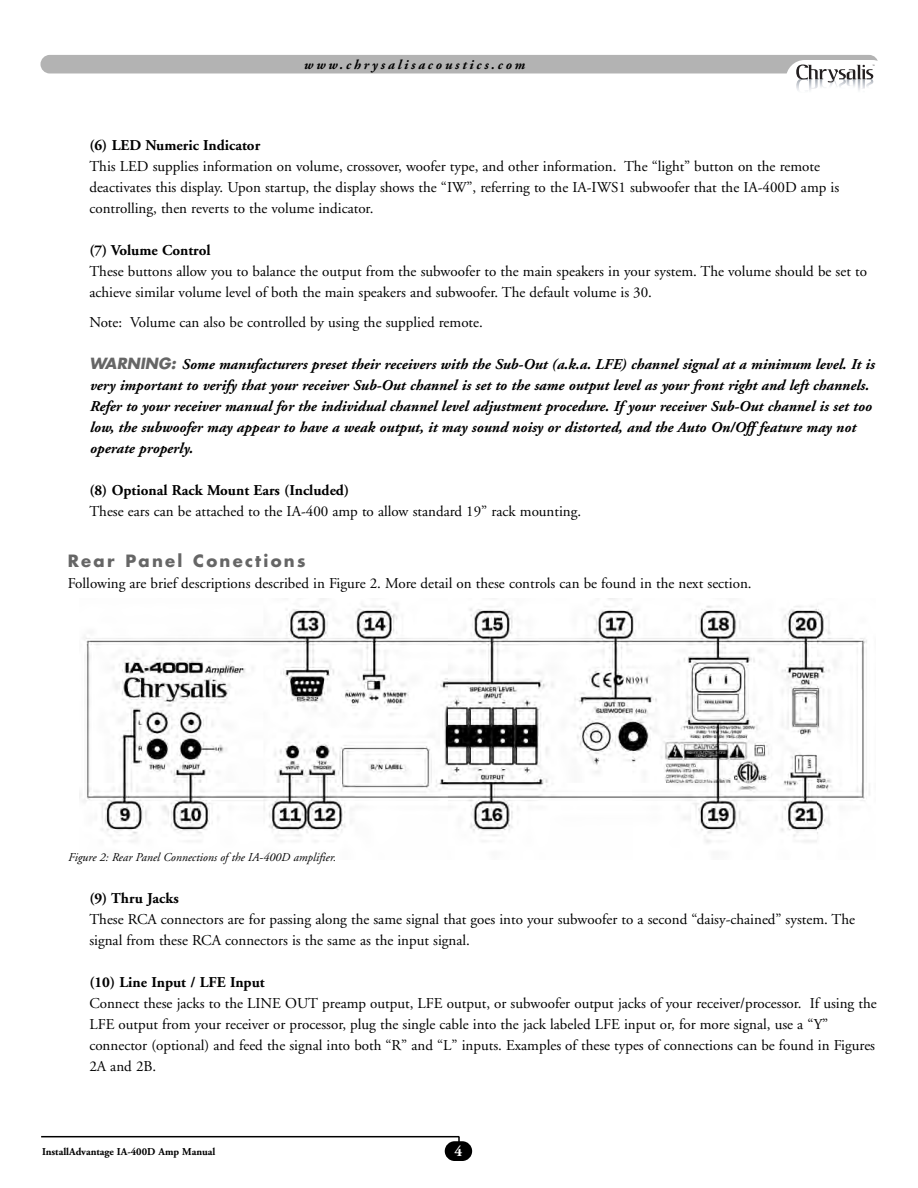
<style>
.page{position:relative;width:918px;height:1188px;background:#fff}
.page>*{position:absolute;margin:0;border:0;box-sizing:border-box;transform-origin:0 0}
.t1{font:700 16.5px "Futura";letter-spacing:.135em;color:#666}
.t2{font:15px/21px "Adobe Garamond";color:#000}
.t3{font:italic 700 15px/21px "Adobe Garamond";color:#000}
.t4{font:700 15px "Adobe Garamond";color:#000}
.t5{font:700 15px "Adobe Garamond";color:#fff}
.t6{font:italic 700 13.5px "Adobe Garamond";letter-spacing:.21em;color:#000}
.t7{font:italic 12px "Adobe Garamond";color:#000}
.t8{font:700 10.5px "Adobe Garamond";color:#000}
.s1{font-family:"Futura";color:#666}
</style>
<div class="page">
<img style="left:83px;top:598px;width:787px;height:245px">
<div style="left:41px;top:55px;width:837px;height:18px;background:#b3b3b3;border-radius:9px"></div>
<div style="left:786px;top:60px;width:105px;height:38px;background:#fff;border-radius:19px"></div>
<svg style="left:796px;top:65px;width:78px;height:26px"></svg>
<div style="left:445px;top:1141px;width:27px;height:20px;background:#000;border-radius:10px"></div>
<hr style="left:41px;top:1136px;width:418px;height:1px;background:#000">
<p class="t6" style="left:304px;top:59px;width:223px">www.chrysalisacoustics.com</p>
<p class="t4" style="left:89px;top:139px;width:172px">(6) LED Numeric Indicator</p>
<p class="t2" style="left:89px;top:157px;width:751px">This LED supplies information on volume, crossover, woofer type, and other information. The “light” button on the remote deactivates this display. Upon startup, the display shows the “IW”, referring to the IA-IWS1 subwoofer that the IA-400D amp is controlling, then reverts to the volume indicator.</p>
<p class="t4" style="left:89px;top:244px;width:123px">(7) Volume Control</p>
<p class="t2" style="left:89px;top:262px;width:779px">These buttons allow you to balance the output from the subwoofer to the main speakers in your system. The volume should be set to achieve similar volume level of both the main speakers and subwoofer. The default volume is 30.</p>
<p class="t2" style="left:89px;top:313px;width:395px">Note: Volume can also be controlled by using the supplied remote.</p>
<p class="t3" style="left:89px;top:355px;width:786px"><span class="s1">WARNING:</span> Some manufacturers preset their receivers with the Sub-Out (a.k.a. LFE) channel signal at a minimum level. It is very important to verify that your receiver Sub-Out channel is set to the same output level as your front right and left channels.<br>Refer to your receiver manual for the individual channel level adjustment procedure. If your receiver Sub-Out channel is set too low, the subwoofer may appear to have a weak output, it may sound noisy or distorted, and the Auto On/Off feature may not operate properly.</p>
<p class="t4" style="left:89px;top:484px;width:261px">(8) Optional Rack Mount Ears (Included)</p>
<p class="t2" style="left:89px;top:502px;width:493px">These ears can be attached to the IA-400 amp to allow standard 19” rack mounting.</p>
<p class="t1" style="left:68px;top:553px;width:239px">Rear Panel Conections</p>
<p class="t2" style="left:68px;top:574px;width:685px">Following are brief descriptions described in Figure 2. More detail on these controls can be found in the next section.</p>
<p class="t7" style="left:68px;top:852px;width:269px">Figure 2: Rear Panel Connections of the IA-400D amplifier.</p>
<p class="t4" style="left:89px;top:892px;width:91px">(9) Thru Jacks</p>
<p class="t2" style="left:89px;top:910px;width:767px">These RCA connectors are for passing along the same signal that goes into your subwoofer to a second “daisy-chained” system. The signal from these RCA connectors is the same as the input signal.</p>
<p class="t4" style="left:89px;top:976px;width:177px">(10) Line Input / LFE Input</p>
<p class="t2" style="left:89px;top:994px;width:789px">Connect these jacks to the LINE OUT preamp output, LFE output, or subwoofer output jacks of your receiver/processor. If using the LFE output from your receiver or processor, plug the single cable into the jack labeled LFE input or, for more signal, use a “Y” connector (optional) and feed the signal into both “R” and “L” inputs. Examples of these types of connections can be found in Figures 2A and 2B.</p>
<p class="t8" style="left:42px;top:1148px;width:175px">InstallAdvantage IA-400D Amp Manual</p>
<p class="t5" style="left:455px;top:1145px;width:9px">4</p>
</div>
